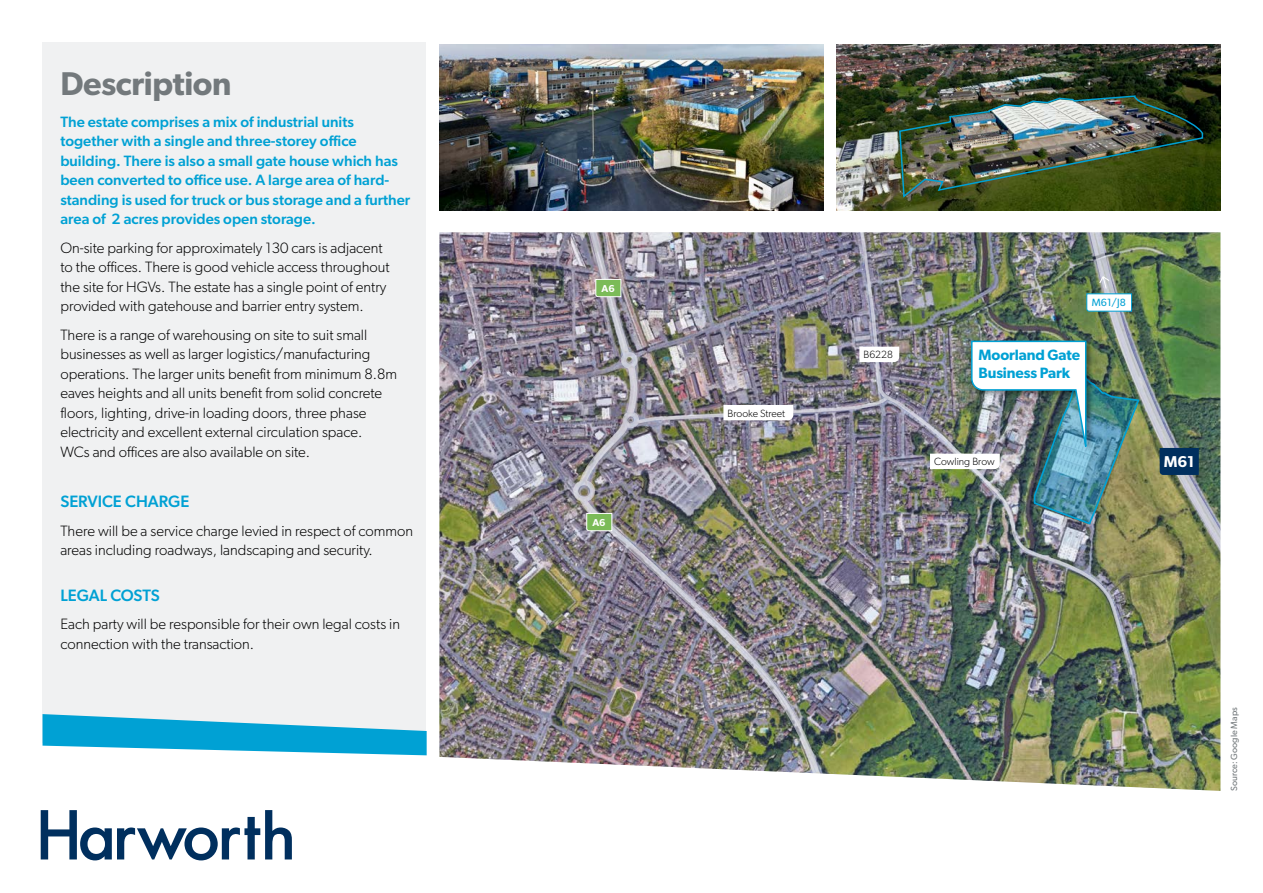
<style>
.page{position:relative;width:1263px;height:893px;background:#fff}
.page>*{position:absolute;margin:0;border:0;box-sizing:border-box;transform-origin:0 0}
.t1{font:600 33px "Gibson";letter-spacing:-.01em;color:#73797c}
.t2{font:500 16.5px "Gibson";color:#00a1d4}
.t3{font:600 15.75px "Gibson";color:#fff}
.t4{font:300 15px/19.5px "Gibson";color:#000}
.t5{font:500 15px/19.5px "Gibson";color:#00a1d4}
.t6{font:600 15px/18px "Gibson";letter-spacing:-.01em;color:#00a1d4}
.t7{font:300 10.5px "Gibson";color:#000}
.t8{font:10.5px "Gibson";color:#00a1d4}
.t9{font:600 10.05px "Gibson";color:#fff}
.t10{font:9px "Gibson";color:#73797c}
</style>
<div class="page">
<img style="left:439px;top:232px;width:781px;height:559px">
<div style="left:43px;top:43px;width:383px;height:699px;background:#f0f1f2"></div>
<svg style="left:43px;top:714px;width:384px;height:41px"></svg>
<img style="left:574px;top:531px;width:279px;height:260px">
<img style="left:832px;top:531px;width:336px;height:240px">
<img style="left:1064px;top:119px;width:157px;height:524px">
<svg style="left:41px;top:810px;width:251px;height:50px"></svg>
<img style="left:439px;top:45px;width:384px;height:166px">
<img style="left:836px;top:45px;width:384px;height:165px">
<img style="left:551px;top:81px;width:653px;height:450px">
<h1 class="t1" style="left:60px;top:64px;width:173px">Description</h1>
<p class="t5" style="left:60px;top:112px;width:351px">The estate comprises a mix of industrial units together with a single and three-storey office building. There is also a small gate house which has been converted to office use. A large area of hard&shy;standing is used for truck or bus storage and a further area of 2 acres provides open storage.</p>
<p class="t4" style="left:60px;top:238px;width:331px">On-site parking for approximately 130 cars is adjacent to the offices. There is good vehicle access throughout the site for HGVs. The estate has a single point of entry provided with gatehouse and barrier entry system.</p>
<p class="t4" style="left:60px;top:325px;width:338px">There is a range of warehousing on site to suit small businesses as well as larger logistics/manufacturing operations. The larger units benefit from minimum 8.8m eaves heights and all units benefit from solid concrete floors, lighting, drive-in loading doors, three phase electricity and excellent external circulation space.<br>WCs and offices are also available on site.</p>
<p class="t2" style="left:60px;top:491px;width:131px">SERVICE CHARGE</p>
<p class="t4" style="left:60px;top:520px;width:354px">There will be a service charge levied in respect of common areas including roadways, landscaping and security.</p>
<p class="t2" style="left:60px;top:585px;width:101px">LEGAL COSTS</p>
<p class="t4" style="left:60px;top:614px;width:341px">Each party will be responsible for their own legal costs in connection with the transaction.</p>
<p class="t9" style="left:601px;top:282px;width:15px">A6</p>
<p class="t9" style="left:592px;top:516px;width:15px">A6</p>
<p class="t7" style="left:727px;top:407px;width:59px">Brooke Street</p>
<p class="t7" style="left:863px;top:348px;width:31px">B6228</p>
<p class="t8" style="left:1092px;top:296px;width:35px">M61/J8</p>
<p class="t6" style="left:978px;top:346px;width:103px">Moorland Gate<br>Business Park</p>
<p class="t7" style="left:934px;top:455px;width:62px">Cowling Brow</p>
<p class="t3" style="left:1164px;top:452px;width:32px">M61</p>
<p class="t10" style="left:1228px;top:791px;width:85px;rotate:-90deg">Source: Google Maps</p>
</div>
